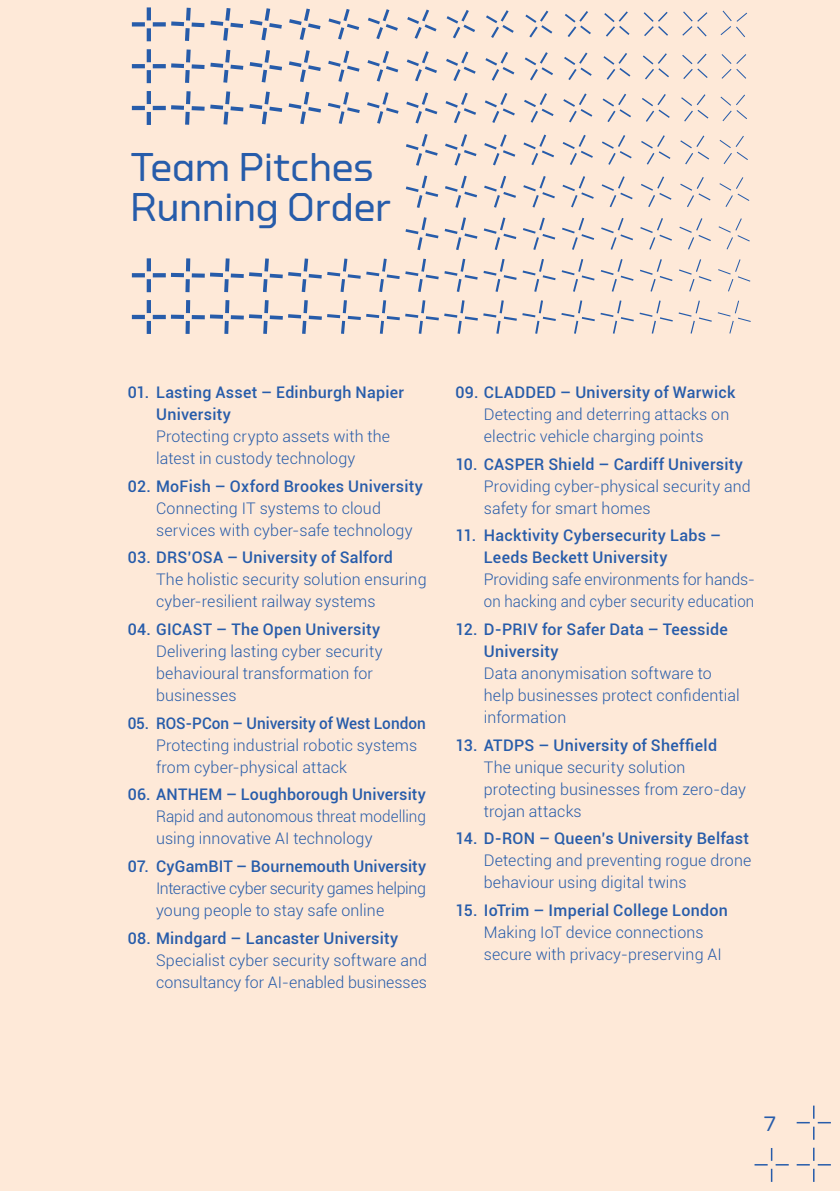
<style>
.page{position:relative;width:840px;height:1191px;background:#fff}
.page>*{position:absolute;margin:0;border:0;box-sizing:border-box;transform-origin:0 0}
.t1{font:40px/40px "Torque";letter-spacing:-.005em;color:#275caa}
.t2{font:20.8px "Torque";color:#275caa}
.t3{font:300 16px/22px "Roboto";letter-spacing:.01em;color:#275caa}
.t4{font:300 16px/22px "Roboto";letter-spacing:.01em;color:#275caa;text-align:justify;scale:.96 1}
.s1{font-weight:500}
</style>
<div class="page">
<div style="left:0;top:0;width:839px;height:1191px;background:#fee9d8"></div>
<hr style="left:147px;top:258px;width:4px;height:13px;background:#275caa">
<hr style="left:147px;top:279px;width:4px;height:13px;background:#275caa">
<svg style="left:132px;top:273px;width:13px;height:4px"></svg>
<svg style="left:153px;top:273px;width:13px;height:4px"></svg>
<hr style="left:147px;top:300px;width:4px;height:13px;background:#275caa">
<hr style="left:147px;top:321px;width:4px;height:13px;background:#275caa">
<hr style="left:132px;top:315px;width:13px;height:4px;background:#275caa">
<hr style="left:153px;top:315px;width:13px;height:4px;background:#275caa">
<hr style="left:147px;top:49px;width:4px;height:13px;background:#275caa">
<hr style="left:147px;top:70px;width:4px;height:13px;background:#275caa">
<hr style="left:132px;top:64px;width:13px;height:4px;background:#275caa">
<hr style="left:153px;top:64px;width:13px;height:4px;background:#275caa">
<hr style="left:147px;top:91px;width:4px;height:13px;background:#275caa">
<hr style="left:147px;top:112px;width:4px;height:13px;background:#275caa">
<hr style="left:132px;top:106px;width:13px;height:4px;background:#275caa">
<hr style="left:153px;top:106px;width:13px;height:4px;background:#275caa">
<hr style="left:147px;top:7px;width:4px;height:13px;background:#275caa">
<hr style="left:147px;top:28px;width:4px;height:13px;background:#275caa">
<div style="left:132px;top:22px;width:13px;height:5px;background:#275caa"></div>
<div style="left:153px;top:22px;width:13px;height:5px;background:#275caa"></div>
<svg style="left:170px;top:7px;width:581px;height:327px"></svg>
<div style="left:111px;top:129px;width:290px;height:124px;background:#fee9d8"></div>
<svg style="left:796px;top:1147px;width:34px;height:34px"></svg>
<svg style="left:754px;top:1148px;width:34px;height:33px"></svg>
<svg style="left:796px;top:1105px;width:34px;height:34px"></svg>
<h2 class="t1" style="left:130px;top:146px;width:262px">Team Pitches<br>Running Order</h2>
<p class="t3" style="left:156px;top:381px;width:249px;text-indent:-28px"><span class="s1">01. Lasting Asset – Edinburgh Napier<br>University<br></span>Protecting crypto assets with the latest in custody technology</p>
<p class="t3" style="left:156px;top:474px;width:268px;text-indent:-28px"><span class="s1">02. MoFish – Oxford Brookes University<br></span>Connecting IT systems to cloud services with cyber-safe technology</p>
<p class="t3" style="left:156px;top:546px;width:272px;text-indent:-28px"><span class="s1">03. DRS’OSA – University of Salford<br></span>The holistic security solution ensuring cyber-resilient railway systems</p>
<p class="t3" style="left:156px;top:618px;width:228px;text-indent:-28px"><span class="s1">04. GICAST – The Open University<br></span>Delivering lasting cyber security behavioural transformation for businesses</p>
<p class="t3" style="left:156px;top:711px;width:271px;text-indent:-28px"><span class="s1">05. ROS-PCon – University of West London<br></span>Protecting industrial robotic systems from cyber-physical attack</p>
<p class="t4" style="left:156px;top:783px;width:282px;text-indent:-28px"><span class="s1">06. ANTHEM – Loughborough University </span>Rapid and autonomous threat modelling using innovative AI technology</p>
<p class="t3" style="left:156px;top:855px;width:271px;text-align:justify;text-indent:-28px"><span class="s1">07. CyGamBIT – Bournemouth University </span>Interactive cyber security games helping young people to stay safe online</p>
<p class="t3" style="left:156px;top:926px;width:272px;text-indent:-28px"><span class="s1">08. Mindgard – Lancaster University<br></span>Specialist cyber security software and consultancy for AI-enabled businesses</p>
<p class="t3" style="left:483px;top:381px;width:253px;text-indent:-28px"><span class="s1">09. CLADDED – University of Warwick<br></span>Detecting and deterring attacks on electric vehicle charging points</p>
<p class="t3" style="left:483px;top:452px;width:268px;text-indent:-28px"><span class="s1">10. CASPER Shield – Cardiff University<br></span>Providing cyber-physical security and safety for smart homes</p>
<p class="t3" style="left:483px;top:524px;width:272px;text-indent:-28px"><span class="s1">11. Hacktivity Cybersecurity Labs – Leeds Beckett University<br></span>Providing safe environments for hands&shy;on hacking and cyber security education</p>
<p class="t3" style="left:483px;top:618px;width:257px;text-indent:-28px"><span class="s1">12. D-PRIV for Safer Data – Teesside<br>University<br></span>Data anonymisation software to help businesses protect confidential information</p>
<p class="t3" style="left:483px;top:733px;width:263px;text-indent:-28px"><span class="s1">13. ATDPS – University of Sheffield<br></span>The unique security solution protecting businesses from zero-day trojan attacks</p>
<p class="t3" style="left:483px;top:827px;width:269px;text-indent:-28px"><span class="s1">14. D-RON – Queen’s University Belfast<br></span>Detecting and preventing rogue drone behaviour using digital twins</p>
<p class="t3" style="left:483px;top:899px;width:245px;text-indent:-28px"><span class="s1">15. IoTrim – Imperial College London<br></span>Making IoT device connections secure with privacy-preserving AI</p>
<h2 class="t2" style="left:763px;top:1112px;width:14px">7</h2>
</div>
